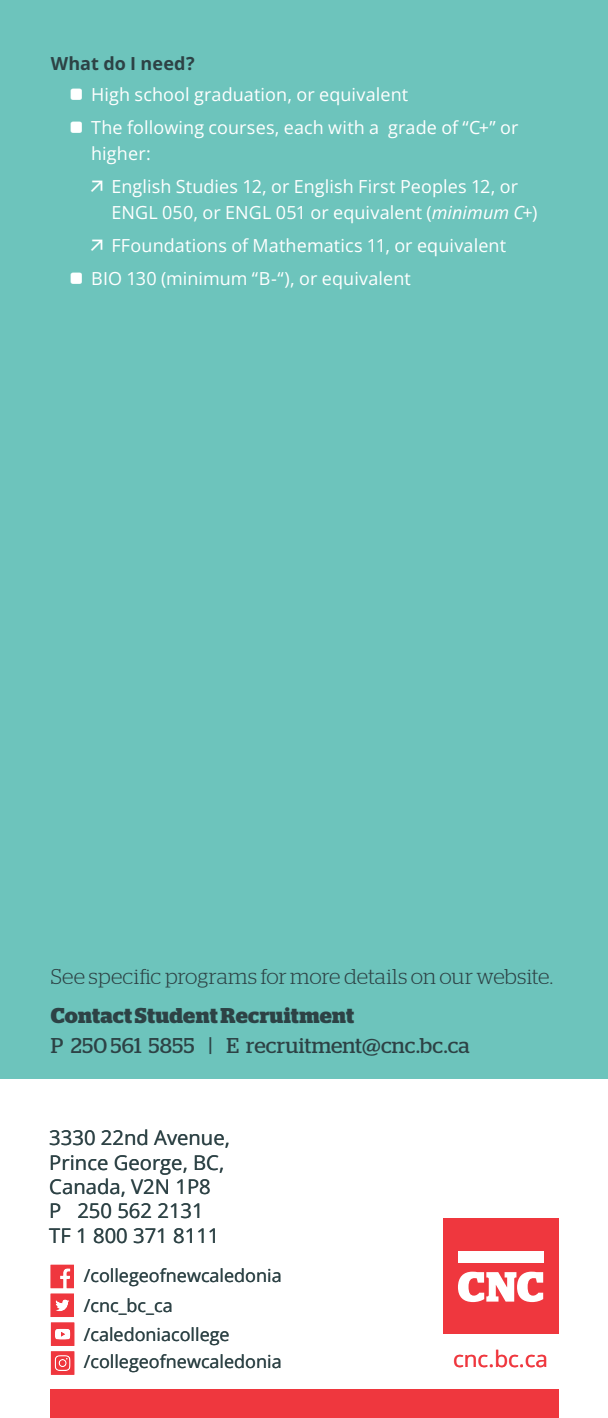
<style>
.page{position:relative;width:608px;height:1418px;background:#fff}
.page>*{position:absolute;margin:0;border:0;box-sizing:border-box;transform-origin:0 0}
.t1{font:22.5px "Open Sans";color:#ef373e}
.t2{font:21.38px "Stag";letter-spacing:.005em;color:#2d4245}
.t3{font:300 21.38px "Stag";letter-spacing:.005em;color:#2d4245}
.t4{font:700 21.38px "Stag";letter-spacing:.01em;color:#2d4245}
.t5{font:20.25px/24.3px "Open Sans";color:#2d4245}
.t6{font:18px/33.1px "Open Sans";letter-spacing:.005em;color:#fff}
.t7{font:18px/28.6px "Open Sans";color:#2d4245}
.t8{font:700 18px "Open Sans";letter-spacing:.005em;color:#2d4245}
.s1{font-style:italic}
</style>
<div class="page">
<div style="left:50px;top:1389px;width:508px;height:29px;background:#ef373e"></div>
<svg style="left:51px;top:1351px;width:23px;height:23px"></svg>
<svg style="left:51px;top:1264px;width:23px;height:81px"></svg>
<div style="left:442px;top:1218px;width:116px;height:116px;background:#ef373e"></div>
<svg style="left:458px;top:1271px;width:85px;height:31px"></svg>
<div style="left:458px;top:1250px;width:85px;height:12px;background:#fff"></div>
<div style="left:0;top:0;width:608px;height:1078px;background:#6dc4bc"></div>
<p class="t8" style="left:51px;top:51px;width:145px">What do I need?</p>
<p class="t6" style="left:91px;top:77px;width:428px">High school graduation, or equivalent<br>The following courses, each with a grade of “C+” or</p>
<p class="t6" style="left:111px;top:137px;width:408px;text-indent:-20px">higher:<br>English Studies 12, or English First Peoples 12, or</p>
<p class="t6" style="left:111px;top:196px;width:427px">ENGL 050, or ENGL 051 or equivalent (<span class="s1">minimum C+</span>)</p>
<p class="t6" style="left:111px;top:229px;width:396px">FFoundations of Mathematics 11, or equivalent</p>
<p class="t6" style="left:91px;top:262px;width:321px">BIO 130 (minimum “B-“), or equivalent</p>
<p class="t2" style="left:51px;top:957px;width:428px">See specific programs for more details on our</p>
<p class="t3" style="left:51px;top:964px;width:503px">See specific programs for more details on our website.</p>
<p class="t4" style="left:51px;top:1003px;width:304px">Contact Student Recruitment</p>
<p class="t2" style="left:51px;top:1032px;width:420px">P 250 561 5855 | E recruitment@cnc.bc.ca</p>
<p class="t5" style="left:49px;top:1125px;width:182px">3330 22nd Avenue,<br>Prince George, BC,<br>Canada, V2N 1P8<br>P 250 562 2131<br>TF 1 800 371 8111</p>
<p class="t7" style="left:84px;top:1261px;width:199px">/collegeofnewcaledonia /cnc_bc_ca /caledoniacollege /collegeofnewcaledonia</p>
<p class="t1" style="left:453px;top:1343px;width:96px">cnc.bc.ca</p>
</div>
